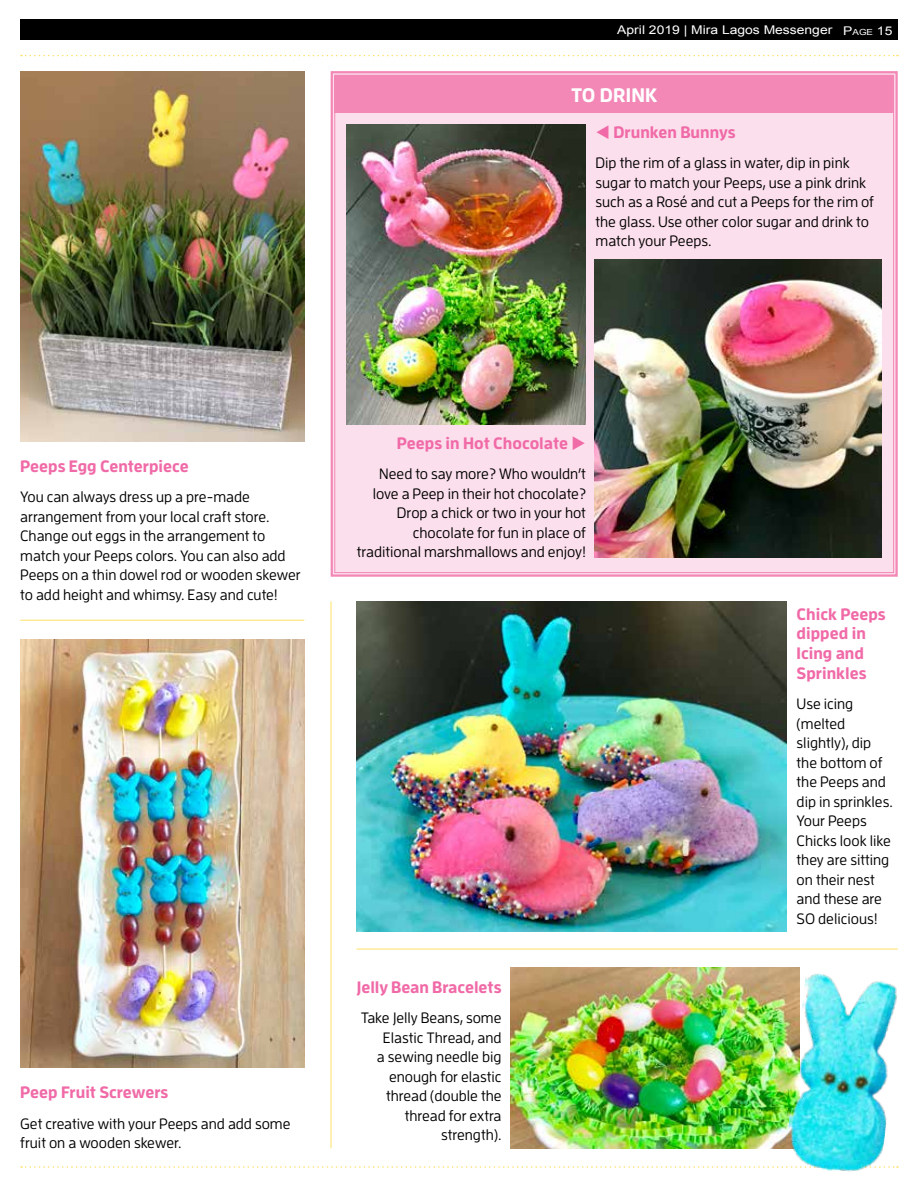
<style>
.page{position:relative;width:918px;height:1188px;background:#fff}
.page>*{position:absolute;margin:0;border:0;box-sizing:border-box;transform-origin:0 0}
.t1{font:700 19.65px "Enzo OT";letter-spacing:.01em;color:#fff}
.t2{font:700 16.5px/19.8px "Enzo OT";color:#f06aa7}
.t3{font:500 15px/19.5px "Enzo OT";color:#000}
.t4{font:12px "Arial";color:#fff;scale:1.16 1}
.s1{font-style:inherit}
</style>
<div class="page">
<svg style="left:21px;top:55px;width:877px;height:1px"></svg>
<svg style="left:21px;top:1166px;width:762px;height:2px"></svg>
<img style="left:20px;top:71px;width:284px;height:370px">
<hr style="left:20px;top:620px;width:284px;height:1px;background:#ffe065">
<img style="left:20px;top:639px;width:284px;height:429px">
<svg style="left:330px;top:71px;width:568px;height:506px;background:#fadae8"></svg>
<div style="left:335px;top:75px;width:559px;height:38px;background:#f388b7"></div>
<img style="left:347px;top:124px;width:239px;height:301px">
<img style="left:595px;top:259px;width:287px;height:298px">
<hr style="left:331px;top:601px;width:1px;height:547px;background:#ffe065">
<img style="left:356px;top:601px;width:430px;height:330px">
<hr style="left:356px;top:949px;width:542px;height:1px;background:#ffe065">
<img style="left:511px;top:968px;width:288px;height:180px">
<img style="left:784px;top:972px;width:115px;height:200px">
<div style="left:20px;top:20px;width:878px;height:20px;background:#000"></div>
<p class="t4" style="left:617px;top:22px;width:239px">April 2019 | Mira Lagos Messenger <span class="s1">P</span><sub>age</sub> <span class="s1">15</span></p>
<h1 class="t1" style="left:571px;top:82px;width:88px">TO DRINK</h1>
<p class="t2" style="left:596px;top:122px;width:141px">▼ Drunken Bunnys</p>
<p class="t3" style="left:596px;top:153px;width:280px">Dip the rim of a glass in water, dip in pink sugar to match your Peeps, use a pink drink such as a Rosé and cut a Peeps for the rim of the glass. Use other color sugar and drink to match your Peeps.</p>
<p class="t2" style="left:20px;top:456px;width:170px">Peeps Egg Centerpiece</p>
<p class="t3" style="left:20px;top:487px;width:282px">You can always dress up a pre-made arrangement from your local craft store.<br>Change out eggs in the arrangement to match your Peeps colors. You can also add Peeps on a thin dowel rod or wooden skewer to add height and whimsy. Easy and cute!</p>
<p class="t2" style="left:397px;top:433px;width:191px">Peeps in Hot Chocolate ◆</p>
<p class="t3" style="left:357px;top:464px;width:231px;text-align:right">Need to say more? Who wouldn’t love a Peep in their hot chocolate?<br>Drop a chick or two in your hot chocolate for fun in place of traditional marshmallows and enjoy!</p>
<p class="t2" style="left:20px;top:1082px;width:150px">Peep Fruit Screwers</p>
<p class="t3" style="left:20px;top:1114px;width:272px">Get creative with your Peeps and add some fruit on a wooden skewer.</p>
<p class="t2" style="left:356px;top:977px;width:147px">Jelly Bean Bracelets</p>
<p class="t3" style="left:361px;top:1008px;width:142px;text-align:right">Take Jelly Beans, some<br>Elastic Thread, and<br>a sewing needle big enough for elastic thread (double the thread for extra strength).</p>
<p class="t2" style="left:797px;top:603px;width:90px">Chick Peeps dipped in<br>Icing and<br>Sprinkles</p>
<p class="t3" style="left:797px;top:694px;width:98px">Use icing (melted slightly), dip the bottom of the Peeps and dip in sprinkles.<br>Your Peeps<br>Chicks look like they are sitting on their nest and these are<br>SO delicious!</p>
</div>
